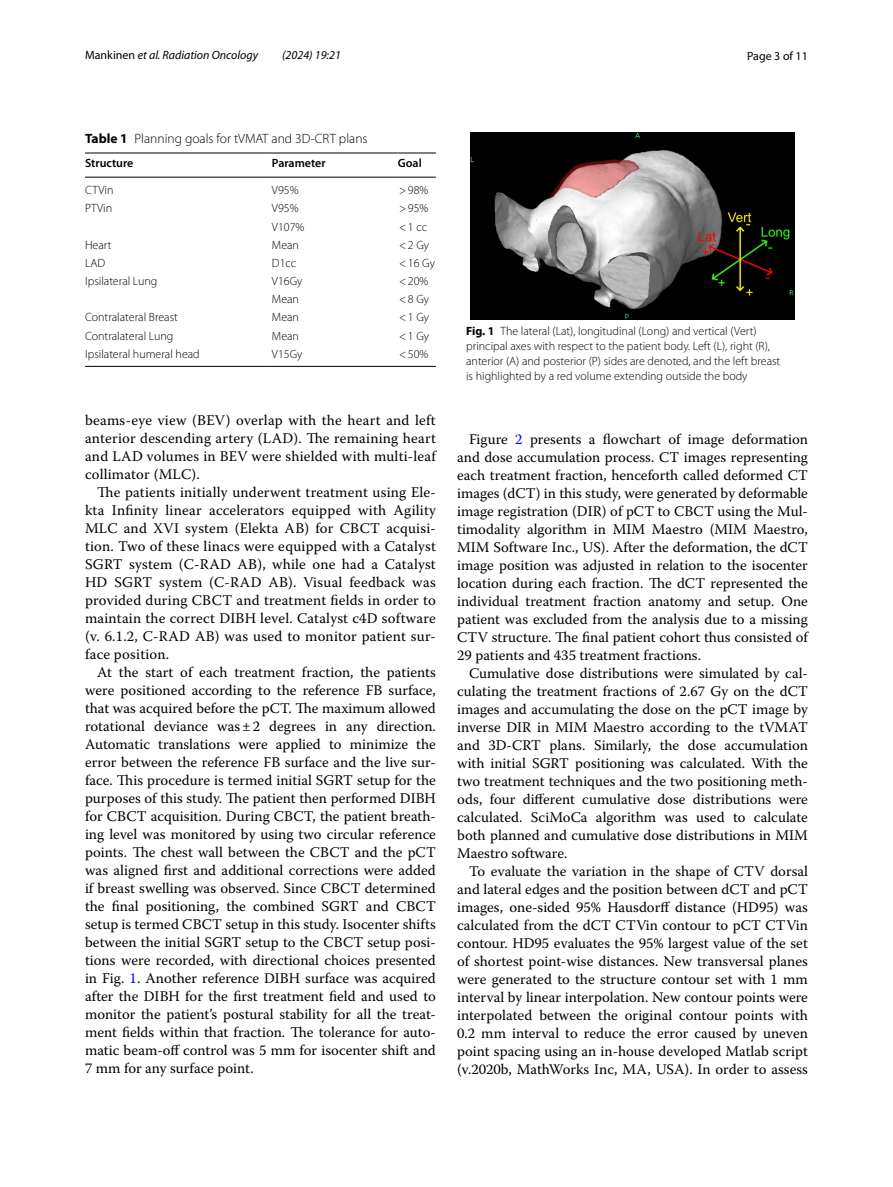
<style>
.page{position:relative;width:893px;height:1187px;background:#fff}
.page>*{position:absolute;margin:0;border:0;box-sizing:border-box;transform-origin:0 0}
.t1{font:14.7px/18px "Warnock Pro";color:#000;text-align:justify}
.t2{font:300 13.5px "Myriad Pro";color:#000}
.t3{font:300 12px/15px "Myriad Pro";color:#000}
.t4{font:italic 12px "Myriad Pro";color:#000}
.t5{font:600 12px "Myriad Pro";color:#000}
.t6{font:12px "Myriad Pro";color:#000}
.s1{font-style:normal}
.s2{font-weight:700}
.s3{color:#00f}
</style>
<div class="page">
<hr style="left:85px;top:153px;width:187px;height:1px;background:#000">
<hr style="left:85px;top:177px;width:187px;height:1px;background:#000">
<hr style="left:272px;top:153px;width:126px;height:1px;background:#000">
<hr style="left:272px;top:177px;width:126px;height:1px;background:#000">
<hr style="left:398px;top:153px;width:38px;height:1px;background:#000">
<hr style="left:398px;top:177px;width:38px;height:1px;background:#000">
<hr style="left:85px;top:366px;width:187px;height:1px;background:#000">
<hr style="left:272px;top:366px;width:126px;height:1px;background:#000">
<hr style="left:398px;top:366px;width:38px;height:1px;background:#000">
<img style="left:471px;top:133px;width:323px;height:187px">
<p class="t4" style="left:85px;top:48px;width:175px"><span class="s1">Mankinen</span> et al. Radiation Oncology</p>
<p class="t4" style="left:282px;top:48px;width:60px">(2024) 19:21</p>
<p class="t6" style="left:747px;top:48px;width:62px">Page 3 of 11</p>
<p class="t2" style="left:85px;top:131px;width:284px"><span class="s2">Table 1</span> Planning goals for tVMAT and 3D-CRT plans</p>
<p class="t5" style="left:85px;top:156px;width:50px">Structure</p>
<p class="t5" style="left:272px;top:156px;width:55px">Parameter</p>
<p class="t5" style="left:398px;top:156px;width:26px">Goal</p>
<p class="t3" style="left:85px;top:183px;width:30px">CTVin</p>
<p class="t3" style="left:272px;top:183px;width:28px">V95%</p>
<p class="t3" style="left:399px;top:183px;width:31px">&gt;98%</p>
<p class="t3" style="left:85px;top:201px;width:29px">PTVin</p>
<p class="t3" style="left:272px;top:201px;width:28px">V95%</p>
<p class="t3" style="left:399px;top:201px;width:31px">&gt;95%</p>
<p class="t3" style="left:272px;top:219px;width:34px">V107%</p>
<p class="t3" style="left:399px;top:219px;width:29px">&lt;1 cc</p>
<p class="t3" style="left:85px;top:237px;width:28px">Heart</p>
<p class="t3" style="left:272px;top:237px;width:29px">Mean</p>
<p class="t3" style="left:399px;top:237px;width:31px">&lt;2 Gy</p>
<p class="t3" style="left:85px;top:256px;width:22px">LAD</p>
<p class="t3" style="left:272px;top:256px;width:26px">D1cc</p>
<p class="t3" style="left:399px;top:256px;width:37px">&lt;16 Gy</p>
<p class="t3" style="left:85px;top:274px;width:74px">Ipsilateral Lung</p>
<p class="t3" style="left:272px;top:274px;width:32px">V16Gy</p>
<p class="t3" style="left:399px;top:274px;width:31px">&lt;20%</p>
<p class="t3" style="left:272px;top:292px;width:29px">Mean</p>
<p class="t3" style="left:399px;top:292px;width:31px">&lt;8 Gy</p>
<p class="t3" style="left:85px;top:310px;width:94px">Contralateral Breast</p>
<p class="t3" style="left:272px;top:310px;width:29px">Mean</p>
<p class="t3" style="left:399px;top:310px;width:31px">&lt;1 Gy</p>
<p class="t3" style="left:85px;top:328px;width:90px">Contralateral Lung</p>
<p class="t3" style="left:272px;top:328px;width:29px">Mean</p>
<p class="t3" style="left:399px;top:328px;width:31px">&lt;1 Gy</p>
<p class="t3" style="left:85px;top:346px;width:116px">Ipsilateral humeral head</p>
<p class="t3" style="left:272px;top:346px;width:32px">V15Gy</p>
<p class="t3" style="left:399px;top:346px;width:31px">&lt;50%</p>
<p class="t1" style="left:85px;top:411px;width:352px">beams-eye view (BEV) overlap with the heart and left anterior descending artery (LAD). The remaining heart and LAD volumes in BEV were shielded with multi-leaf collimator (MLC).</p>
<p class="t1" style="left:85px;top:483px;width:352px;text-indent:12px">The patients initially underwent treatment using Ele&shy;kta Infinity linear accelerators equipped with Agility MLC and XVI system (Elekta AB) for CBCT acquisi&shy;tion. Two of these linacs were equipped with a Catalyst SGRT system (C-RAD AB), while one had a Catalyst HD SGRT system (C-RAD AB). Visual feedback was provided during CBCT and treatment fields in order to maintain the correct DIBH level. Catalyst c4D software (v. 6.1.2, C-RAD AB) was used to monitor patient sur&shy;face position.</p>
<p class="t1" style="left:85px;top:663px;width:352px;text-indent:12px">At the start of each treatment fraction, the patients were positioned according to the reference FB surface, that was acquired before the pCT. The maximum allowed rotational deviance was±2 degrees in any direction.<br>Automatic translations were applied to minimize the error between the reference FB surface and the live sur&shy;face. This procedure is termed initial SGRT setup for the purposes of this study. The patient then performed DIBH for CBCT acquisition. During CBCT, the patient breath&shy;ing level was monitored by using two circular reference points. The chest wall between the CBCT and the pCT was aligned first and additional corrections were added if breast swelling was observed. Since CBCT determined the final positioning, the combined SGRT and CBCT setup is termed CBCT setup in this study. Isocenter shifts between the initial SGRT setup to the CBCT setup posi&shy;tions were recorded, with directional choices presented in Fig. <span class="s3">1</span>. Another reference DIBH surface was acquired after the DIBH for the first treatment field and used to monitor the patient’s postural stability for all the treat&shy;ment fields within that fraction. The tolerance for auto&shy;matic beam-off control was 5 mm for isocenter shift and 7 mm for any surface point.</p>
<p class="t3" style="left:466px;top:323px;width:316px"><span class="s2">Fig. 1</span> The lateral (Lat), longitudinal (Long) and vertical (Vert) principal axes with respect to the patient body. Left (L), right (R), anterior (A) and posterior (P) sides are denoted, and the left breast is highlighted by a red volume extending outside the body</p>
<p class="t1" style="left:457px;top:429px;width:352px;text-indent:12px">Figure <span class="s3">2</span> presents a flowchart of image deformation and dose accumulation process. CT images representing each treatment fraction, henceforth called deformed CT images (dCT) in this study, were generated by deformable image registration (DIR) of pCT to CBCT using the Mul&shy;timodality algorithm in MIM Maestro (MIM Maestro, MIM Software Inc., US). After the deformation, the dCT image position was adjusted in relation to the isocenter location during each fraction. The dCT represented the individual treatment fraction anatomy and setup. One patient was excluded from the analysis due to a missing CTV structure. The final patient cohort thus consisted of 29 patients and 435 treatment fractions.</p>
<p class="t1" style="left:457px;top:663px;width:352px;text-indent:12px">Cumulative dose distributions were simulated by cal&shy;culating the treatment fractions of 2.67 Gy on the dCT images and accumulating the dose on the pCT image by inverse DIR in MIM Maestro according to the tVMAT and 3D-CRT plans. Similarly, the dose accumulation with initial SGRT positioning was calculated. With the two treatment techniques and the two positioning meth&shy;ods, four different cumulative dose distributions were calculated. SciMoCa algorithm was used to calculate both planned and cumulative dose distributions in MIM Maestro software.</p>
<p class="t1" style="left:457px;top:861px;width:352px;text-indent:12px">To evaluate the variation in the shape of CTV dorsal and lateral edges and the position between dCT and pCT images, one-sided 95% Hausdorff distance (HD95) was calculated from the dCT CTVin contour to pCT CTVin contour. HD95 evaluates the 95% largest value of the set of shortest point-wise distances. New transversal planes were generated to the structure contour set with 1 mm interval by linear interpolation. New contour points were interpolated between the original contour points with 0.2 mm interval to reduce the error caused by uneven point spacing using an in-house developed Matlab script (v.2020b, MathWorks Inc, MA, USA). In order to assess</p>
</div>
